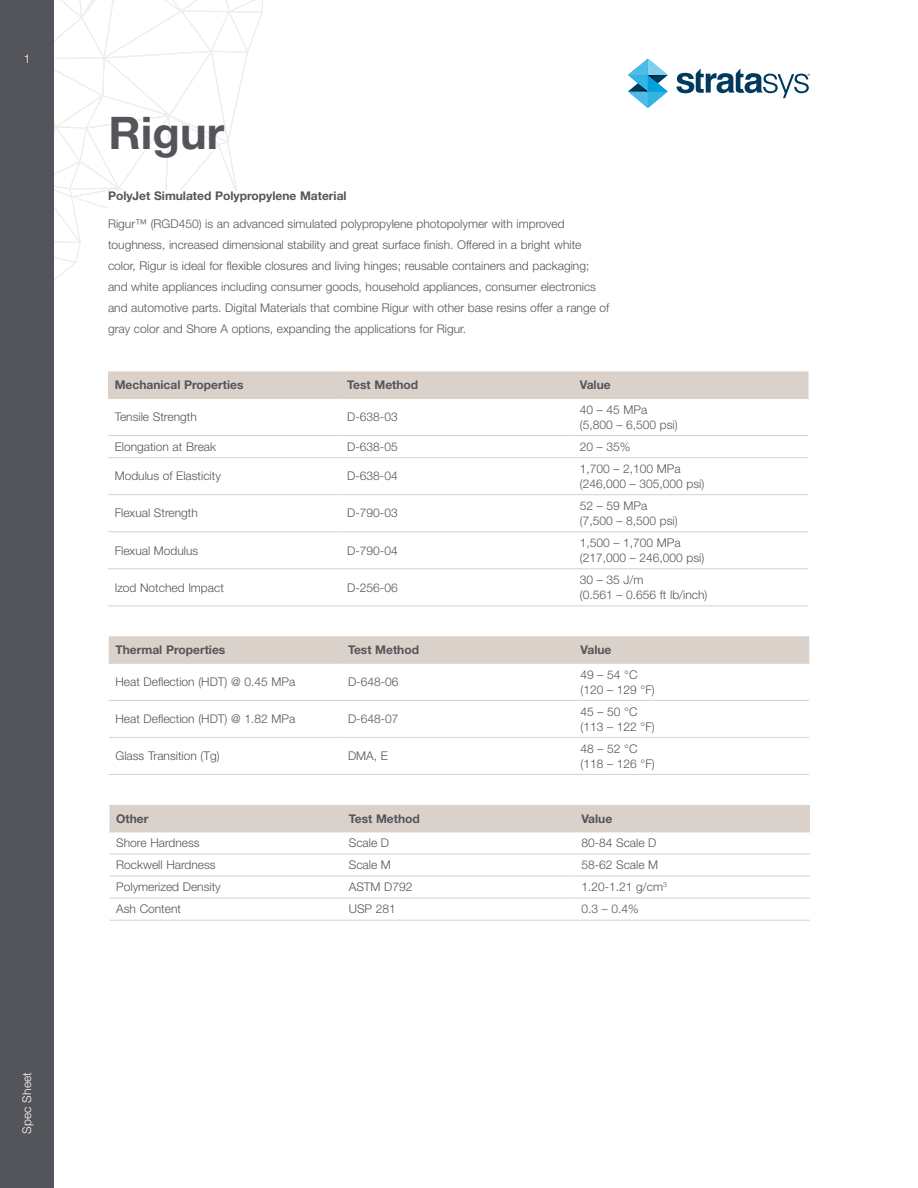
<style>
.page{position:relative;width:918px;height:1188px;background:#fff}
.page>*{position:absolute;margin:0;border:0;box-sizing:border-box;transform-origin:0 0}
.Page_Title{font:700 45px "Helvetica Neue LT Std";color:#54555a}
.TBL_-_Body{font:300 12px/15px "Helvetica Neue LT Std";color:#54555a}
.Para{font:300 12px/21px "Helvetica Neue LT Std";color:#54555a}
.TBL_-_Header{font:700 12px "Helvetica Neue LT Std";color:#54555a}
.Para-2{font:700 12px "Helvetica Neue LT Std";color:#54555a}
.t1{font:300 12px "Helvetica Neue LT Std";letter-spacing:.015em;color:#fff}
</style>
<div class="page">
<svg style="left:54px;top:0;width:209px;height:281px"></svg>
<div style="left:0;top:0;width:54px;height:1188px;background:#54555a"></div>
<svg style="left:628px;top:59px;width:40px;height:49px"></svg>
<svg style="left:676px;top:68px;width:134px;height:30px"></svg>
<div style="left:108px;top:192px;width:504px;height:141px;background:#fff"></div>
<div style="left:108px;top:371px;width:700px;height:27px;background:#dad1cb"></div>
<svg style="left:108px;top:532px;width:700px;height:38px"></svg>
<hr style="left:108px;top:435px;width:233px;height:1px;background:#dad1cb">
<hr style="left:341px;top:435px;width:232px;height:1px;background:#dad1cb">
<hr style="left:573px;top:435px;width:235px;height:1px;background:#dad1cb">
<hr style="left:108px;top:457px;width:233px;height:1px;background:#dad1cb">
<hr style="left:341px;top:457px;width:232px;height:1px;background:#dad1cb">
<hr style="left:573px;top:457px;width:235px;height:1px;background:#dad1cb">
<hr style="left:108px;top:494px;width:233px;height:1px;background:#dad1cb">
<hr style="left:341px;top:494px;width:232px;height:1px;background:#dad1cb">
<hr style="left:573px;top:494px;width:235px;height:1px;background:#dad1cb">
<hr style="left:108px;top:531px;width:233px;height:1px;background:#dad1cb">
<hr style="left:341px;top:531px;width:232px;height:1px;background:#dad1cb">
<hr style="left:573px;top:531px;width:235px;height:1px;background:#dad1cb">
<hr style="left:108px;top:568px;width:233px;height:1px;background:#dad1cb">
<hr style="left:341px;top:568px;width:232px;height:1px;background:#dad1cb">
<hr style="left:573px;top:568px;width:235px;height:1px;background:#dad1cb">
<hr style="left:108px;top:398px;width:233px;height:1px;background:#dad1cb">
<hr style="left:341px;top:398px;width:232px;height:1px;background:#dad1cb">
<hr style="left:573px;top:398px;width:235px;height:1px;background:#dad1cb">
<hr style="left:108px;top:605px;width:233px;height:1px;background:#dad1cb">
<hr style="left:341px;top:605px;width:232px;height:1px;background:#dad1cb">
<hr style="left:573px;top:605px;width:235px;height:1px;background:#dad1cb">
<div style="left:110px;top:805px;width:700px;height:27px;background:#dad1cb"></div>
<svg style="left:110px;top:853px;width:700px;height:67px"></svg>
<hr style="left:110px;top:854px;width:232px;height:1px;background:#dad1cb">
<hr style="left:342px;top:854px;width:233px;height:1px;background:#dad1cb">
<hr style="left:575px;top:854px;width:235px;height:1px;background:#dad1cb">
<hr style="left:110px;top:876px;width:232px;height:1px;background:#dad1cb">
<hr style="left:342px;top:876px;width:233px;height:1px;background:#dad1cb">
<hr style="left:575px;top:876px;width:235px;height:1px;background:#dad1cb">
<hr style="left:110px;top:898px;width:232px;height:1px;background:#dad1cb">
<hr style="left:342px;top:898px;width:233px;height:1px;background:#dad1cb">
<hr style="left:575px;top:898px;width:235px;height:1px;background:#dad1cb">
<hr style="left:110px;top:920px;width:232px;height:1px;background:#dad1cb">
<hr style="left:342px;top:920px;width:233px;height:1px;background:#dad1cb">
<hr style="left:575px;top:920px;width:235px;height:1px;background:#dad1cb">
<hr style="left:110px;top:832px;width:232px;height:1px;background:#dad1cb">
<hr style="left:342px;top:832px;width:233px;height:1px;background:#dad1cb">
<hr style="left:575px;top:832px;width:235px;height:1px;background:#dad1cb">
<div style="left:109px;top:636px;width:700px;height:27px;background:#dad1cb"></div>
<hr style="left:109px;top:700px;width:232px;height:1px;background:#dad1cb">
<hr style="left:341px;top:700px;width:233px;height:1px;background:#dad1cb">
<hr style="left:574px;top:700px;width:235px;height:1px;background:#dad1cb">
<hr style="left:109px;top:737px;width:232px;height:1px;background:#dad1cb">
<hr style="left:341px;top:737px;width:233px;height:1px;background:#dad1cb">
<hr style="left:574px;top:737px;width:235px;height:1px;background:#dad1cb">
<hr style="left:109px;top:774px;width:232px;height:1px;background:#dad1cb">
<hr style="left:341px;top:774px;width:233px;height:1px;background:#dad1cb">
<hr style="left:574px;top:774px;width:235px;height:1px;background:#dad1cb">
<hr style="left:109px;top:663px;width:232px;height:1px;background:#dad1cb">
<hr style="left:341px;top:663px;width:233px;height:1px;background:#dad1cb">
<hr style="left:574px;top:663px;width:235px;height:1px;background:#dad1cb">
<p class="t1" style="left:24px;top:51px;width:8px">1</p>
<p class="t1" style="left:20px;top:1134px;width:63px;rotate:-90deg">Spec Sheet</p>
<p class="Page_Title" style="left:108px;top:105px;width:117px">Rigur</p>
<p class="Para-2" style="left:108px;top:188px;width:240px">PolyJet Simulated Polypropylene Material</p>
<p class="Para" style="left:108px;top:213px;width:503px">Rigur™ (RGD450) is an advanced simulated polypropylene photopolymer with improved toughness, increased dimensional stability and great surface finish. Offered in a bright white color, Rigur is ideal for flexible closures and living hinges; reusable containers and packaging; and white appliances including consumer goods, household appliances, consumer electronics and automotive parts. Digital Materials that combine Rigur with other base resins offer a range of gray color and Shore A options, expanding the applications for Rigur.</p>
<p class="TBL_-_Header" style="left:115px;top:378px;width:130px">Mechanical Properties</p>
<p class="TBL_-_Header" style="left:347px;top:378px;width:73px">Test Method</p>
<p class="TBL_-_Header" style="left:580px;top:378px;width:32px">Value</p>
<p class="TBL_-_Body" style="left:115px;top:409px;width:84px">Tensile Strength</p>
<p class="TBL_-_Body" style="left:347px;top:409px;width:52px">D-638-03</p>
<p class="TBL_-_Body" style="left:580px;top:402px;width:99px">40 – 45 MPa (5,800 – 6,500 psi)</p>
<p class="TBL_-_Body" style="left:115px;top:439px;width:103px">Elongation at Break</p>
<p class="TBL_-_Body" style="left:347px;top:439px;width:52px">D-638-05</p>
<p class="TBL_-_Body" style="left:580px;top:439px;width:52px">20 – 35%</p>
<p class="TBL_-_Body" style="left:115px;top:468px;width:108px">Modulus of Elasticity</p>
<p class="TBL_-_Body" style="left:347px;top:468px;width:52px">D-638-04</p>
<p class="TBL_-_Body" style="left:580px;top:461px;width:126px">1,700 – 2,100 MPa (246,000 – 305,000 psi)</p>
<p class="TBL_-_Body" style="left:115px;top:505px;width:85px">Flexual Strength</p>
<p class="TBL_-_Body" style="left:347px;top:505px;width:52px">D-790-03</p>
<p class="TBL_-_Body" style="left:580px;top:498px;width:99px">52 – 59 MPa (7,500 – 8,500 psi)</p>
<p class="TBL_-_Body" style="left:115px;top:543px;width:85px">Flexual Modulus</p>
<p class="TBL_-_Body" style="left:347px;top:543px;width:52px">D-790-04</p>
<p class="TBL_-_Body" style="left:580px;top:535px;width:126px">1,500 – 1,700 MPa (217,000 – 246,000 psi)</p>
<p class="TBL_-_Body" style="left:115px;top:580px;width:111px">Izod Notched Impact</p>
<p class="TBL_-_Body" style="left:347px;top:580px;width:52px">D-256-06</p>
<p class="TBL_-_Body" style="left:580px;top:572px;width:129px">30 – 35 J/m<br>(0.561 – 0.656 ft lb/inch)</p>
<p class="TBL_-_Header" style="left:116px;top:642px;width:111px">Thermal Properties</p>
<p class="TBL_-_Header" style="left:348px;top:642px;width:73px">Test Method</p>
<p class="TBL_-_Header" style="left:581px;top:642px;width:32px">Value</p>
<p class="TBL_-_Body" style="left:116px;top:674px;width:181px">Heat Deflection (HDT) @ 0.45 MPa</p>
<p class="TBL_-_Body" style="left:348px;top:674px;width:52px">D-648-06</p>
<p class="TBL_-_Body" style="left:581px;top:667px;width:76px">49 – 54 °C (120 – 129 °F)</p>
<p class="TBL_-_Body" style="left:116px;top:711px;width:181px">Heat Deflection (HDT) @ 1.82 MPa</p>
<p class="TBL_-_Body" style="left:348px;top:711px;width:52px">D-648-07</p>
<p class="TBL_-_Body" style="left:581px;top:704px;width:76px">45 – 50 °C (113 – 122 °F)</p>
<p class="TBL_-_Body" style="left:116px;top:748px;width:106px">Glass Transition (Tg)</p>
<p class="TBL_-_Body" style="left:348px;top:748px;width:41px">DMA, E</p>
<p class="TBL_-_Body" style="left:581px;top:741px;width:76px">48 – 52 °C (118 – 126 °F)</p>
<p class="TBL_-_Header" style="left:116px;top:811px;width:34px">Other</p>
<p class="TBL_-_Header" style="left:349px;top:811px;width:73px">Test Method</p>
<p class="TBL_-_Header" style="left:581px;top:811px;width:32px">Value</p>
<p class="TBL_-_Body" style="left:116px;top:835px;width:85px">Shore Hardness</p>
<p class="TBL_-_Body" style="left:349px;top:835px;width:42px">Scale D</p>
<p class="TBL_-_Body" style="left:581px;top:835px;width:77px">80-84 Scale D</p>
<p class="TBL_-_Body" style="left:116px;top:857px;width:101px">Rockwell Hardness</p>
<p class="TBL_-_Body" style="left:349px;top:857px;width:44px">Scale M</p>
<p class="TBL_-_Body" style="left:581px;top:857px;width:78px">58-62 Scale M</p>
<p class="TBL_-_Body" style="left:116px;top:879px;width:106px">Polymerized Density</p>
<p class="TBL_-_Body" style="left:349px;top:879px;width:65px">ASTM D792</p>
<p class="TBL_-_Body" style="left:581px;top:879px;width:87px">1.20-1.21 g/cm<sup>3</sup></p>
<p class="TBL_-_Body" style="left:116px;top:901px;width:66px">Ash Content</p>
<p class="TBL_-_Body" style="left:349px;top:901px;width:49px">USP 281</p>
<p class="TBL_-_Body" style="left:581px;top:901px;width:59px">0.3 – 0.4%</p>
</div>
